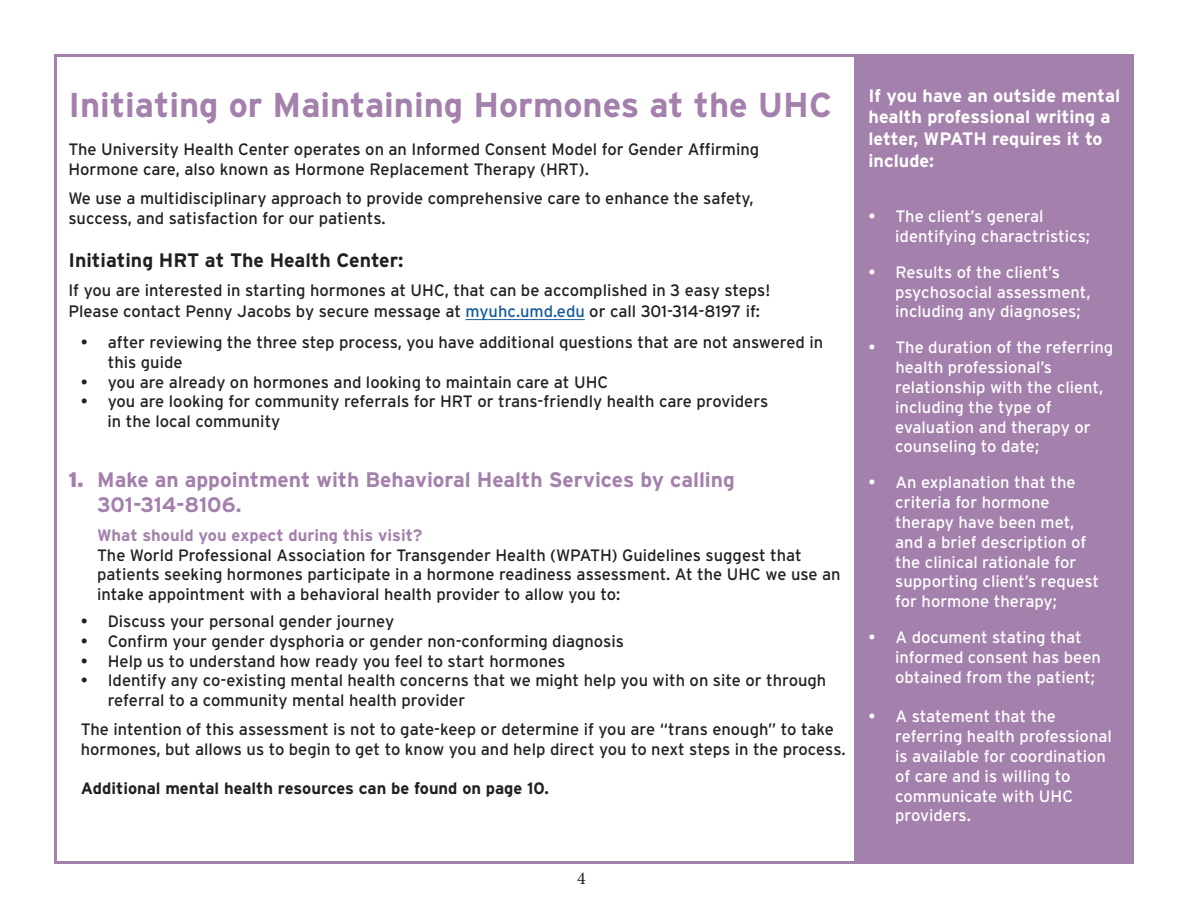
<style>
.page{position:relative;width:1188px;height:918px;background:#fff}
.page>*{position:absolute;margin:0;border:0;box-sizing:border-box;transform-origin:0 0}
.t1{font:700 34.5px "Interstate";color:#a480ac}
.t2{font:700 21px "Interstate";color:#a480ac}
.t3{font:900 21px "Interstate";color:#a480ac}
.t4{font:700 19.5px "Interstate";color:#231f20}
.t5{font:700 18px/21.6px "Interstate";color:#fff}
.t6{font:18px "Minion Pro";color:#231f20}
.t7{font:16.5px/19.8px "Interstate";color:#231f20}
.t8{font:16.5px/19.8px "Interstate";color:#fff}
.t9{font:700 16.5px "Interstate";color:#231f20}
.t10{font:700 16.5px "Interstate";color:#a480ac}
.s1{color:#175d9e}
</style>
<div class="page">
<div style="left:854px;top:54px;width:280px;height:810px;background:#a480ac"></div>
<hr style="left:466px;top:319px;width:119px;height:1px;background:#175d9e">
<p class="t1" style="left:68px;top:84px;width:765px">Initiating or Maintaining Hormones at the UHC</p>
<p class="t7" style="left:68px;top:140px;width:692px">The University Health Center operates on an Informed Consent Model for Gender Affirming</p>
<p class="t7" style="left:68px;top:159px;width:522px">Hormone care, also known as Hormone Replacement Therapy (HRT).</p>
<p class="t7" style="left:68px;top:188px;width:687px">We use a multidisciplinary approach to provide comprehensive care to enhance the safety,</p>
<p class="t7" style="left:68px;top:208px;width:319px">success, and satisfaction for our patients.</p>
<p class="t4" style="left:68px;top:248px;width:337px">Initiating HRT at The Health Center:</p>
<p class="t7" style="left:68px;top:279px;width:703px;line-height:21.6px">If you are interested in starting hormones at UHC, that can be accomplished in 3 easy steps!<br>Please contact Penny Jacobs by secure message at <span class="s1">myuhc.umd.edu</span> or call 301-314-8197 if:</p>
<p class="t7" style="left:108px;top:332px;width:717px;text-indent:-27px">• after reviewing the three step process, you have additional questions that are not answered in this guide</p>
<p class="t7" style="left:81px;top:372px;width:529px">• you are already on hormones and looking to maintain care at UHC</p>
<p class="t7" style="left:81px;top:392px;width:689px">• you are looking for community referrals for HRT or trans-friendly health care providers</p>
<p class="t7" style="left:107px;top:411px;width:174px">in the local community</p>
<p class="t3" style="left:68px;top:467px;width:17px">1.</p>
<p class="t2" style="left:97px;top:467px;width:639px">Make an appointment with Behavioral Health Services by calling</p>
<p class="t2" style="left:97px;top:492px;width:146px">301-314-8106.</p>
<p class="t10" style="left:97px;top:525px;width:327px">What should you expect during this visit?</p>
<p class="t7" style="left:97px;top:545px;width:706px">The World Professional Association for Transgender Health (WPATH) Guidelines suggest that</p>
<p class="t7" style="left:97px;top:565px;width:745px">patients seeking hormones participate in a hormone readiness assessment. At the UHC we use an intake appointment with a behavioral health provider to allow you to:</p>
<p class="t7" style="left:81px;top:611px;width:315px">• Discuss your personal gender journey</p>
<p class="t7" style="left:81px;top:631px;width:545px">• Confirm your gender dysphoria or gender non-conforming diagnosis</p>
<p class="t7" style="left:81px;top:651px;width:486px">• Help us to understand how ready you feel to start hormones</p>
<p class="t7" style="left:108px;top:671px;width:720px;text-indent:-27px">• Identify any co-existing mental health concerns that we might help you with on site or through referral to a community mental health provider</p>
<p class="t7" style="left:81px;top:719px;width:766px">The intention of this assessment is not to gate-keep or determine if you are “trans enough” to take hormones, but allows us to begin to get to know you and help direct you to next steps in the process.</p>
<p class="t9" style="left:81px;top:779px;width:470px">Additional mental health resources can be found on page 10.</p>
<p class="t6" style="left:577px;top:866px;width:10px">4</p>
<p class="t5" style="left:868px;top:85px;width:253px">If you have an outside mental health professional writing a letter, WPATH requires it to include:</p>
<p class="t8" style="left:868px;top:206px;width:177px">• The client’s general</p>
<p class="t8" style="left:895px;top:226px;width:196px">identifying charactristics;</p>
<p class="t8" style="left:868px;top:262px;width:193px">• Results of the client’s</p>
<p class="t8" style="left:895px;top:282px;width:197px">psychosocial assessment,</p>
<p class="t8" style="left:895px;top:302px;width:187px">including any diagnoses;</p>
<p class="t8" style="left:896px;top:338px;width:219px;text-indent:-27px">• The duration of the referring health professional’s</p>
<p class="t8" style="left:895px;top:377px;width:210px">relationship with the client,</p>
<p class="t8" style="left:895px;top:397px;width:158px">including the type of</p>
<p class="t8" style="left:895px;top:417px;width:197px">evaluation and therapy or</p>
<p class="t8" style="left:895px;top:437px;width:146px">counseling to date;</p>
<p class="t8" style="left:868px;top:473px;width:209px">• An explanation that the</p>
<p class="t8" style="left:895px;top:492px;width:156px">criteria for hormone</p>
<p class="t8" style="left:895px;top:512px;width:181px">therapy have been met,</p>
<p class="t8" style="left:895px;top:532px;width:193px">and a brief description of</p>
<p class="t8" style="left:895px;top:552px;width:183px">the clinical rationale for</p>
<p class="t8" style="left:895px;top:572px;width:205px">supporting client’s request</p>
<p class="t8" style="left:895px;top:591px;width:163px">for hormone therapy;</p>
<p class="t8" style="left:868px;top:627px;width:215px">• A document stating that</p>
<p class="t8" style="left:895px;top:647px;width:207px">informed consent has been</p>
<p class="t8" style="left:895px;top:667px;width:201px">obtained from the patient;</p>
<p class="t8" style="left:868px;top:707px;width:189px">• A statement that the</p>
<p class="t8" style="left:895px;top:726px;width:218px">referring health professional</p>
<p class="t8" style="left:895px;top:746px;width:212px">is available for coordination</p>
<p class="t8" style="left:895px;top:766px;width:177px">of care and is willing to</p>
<p class="t8" style="left:895px;top:786px;width:179px">communicate with UHC</p>
<p class="t8" style="left:895px;top:806px;width:77px">providers.</p>
</div>
